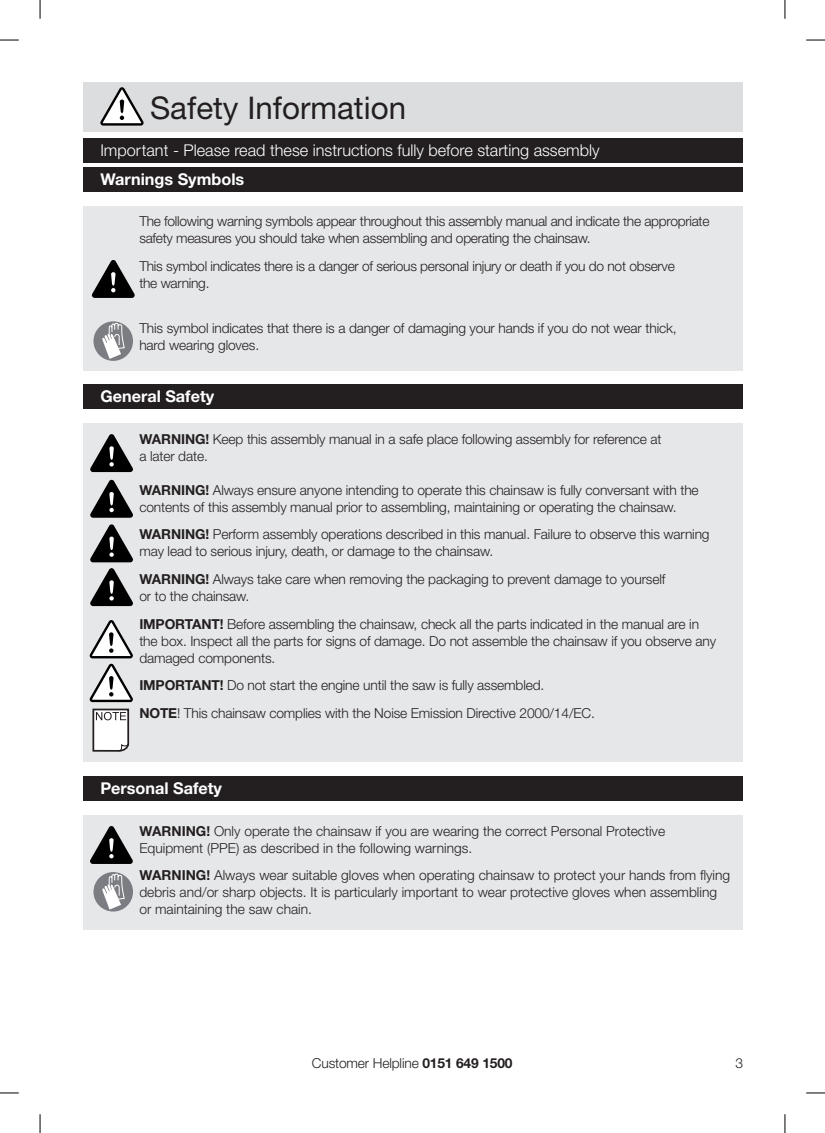
<style>
.page{position:relative;width:825px;height:1133px;background:#fff}
.page>*{position:absolute;margin:0;border:0;box-sizing:border-box;transform-origin:0 0}
.t1{font:31.25px "Helvetica Neue LT Std";color:#231f20}
.t2{font:300 16.25px "Helvetica Neue LT Std";color:#fff}
.t3{font:700 16.25px "Helvetica Neue LT Std";color:#fff}
.t4{font:300 13.75px/17px "Helvetica Neue LT Std";letter-spacing:-.01em;color:#231f20}
.s1{font-weight:700}
</style>
<div class="page">
<div style="left:83px;top:83px;width:659px;height:49px;background:#dcdddf"></div>
<div style="left:83px;top:138px;width:659px;height:25px;background:#231f20"></div>
<svg style="left:100px;top:87px;width:43px;height:39px"></svg>
<div style="left:83px;top:206px;width:659px;height:164px;background:#e6e7e9"></div>
<div style="left:83px;top:167px;width:659px;height:24px;background:#231f20"></div>
<div style="left:93px;top:321px;width:40px;height:40px;background:#7c7d82;border-radius:50%"></div>
<svg style="left:102px;top:323px;width:23px;height:36px"></svg>
<svg style="left:92px;top:260px;width:43px;height:38px"></svg>
<div style="left:83px;top:384px;width:659px;height:25px;background:#231f20"></div>
<div style="left:83px;top:776px;width:659px;height:25px;background:#231f20"></div>
<div style="left:83px;top:423px;width:659px;height:339px;background:#e6e7e9"></div>
<svg style="left:90px;top:434px;width:43px;height:38px"></svg>
<svg style="left:90px;top:480px;width:43px;height:37px"></svg>
<svg style="left:90px;top:524px;width:43px;height:38px"></svg>
<svg style="left:90px;top:568px;width:43px;height:38px"></svg>
<svg style="left:90px;top:620px;width:43px;height:132px"></svg>
<div style="left:83px;top:815px;width:659px;height:114px;background:#e6e7e9"></div>
<svg style="left:90px;top:826px;width:43px;height:37px"></svg>
<div style="left:93px;top:872px;width:40px;height:39px;background:#7c7d82;border-radius:50%"></div>
<svg style="left:102px;top:873px;width:23px;height:36px"></svg>
<svg style="left:0;top:39px;width:19px;height:2px"></svg>
<svg style="left:806px;top:39px;width:18px;height:2px"></svg>
<svg style="left:0;top:1092px;width:19px;height:1px"></svg>
<svg style="left:806px;top:1092px;width:18px;height:1px"></svg>
<svg style="left:39px;top:0;width:2px;height:19px"></svg>
<svg style="left:39px;top:1114px;width:2px;height:18px"></svg>
<svg style="left:784px;top:0;width:1px;height:19px"></svg>
<svg style="left:784px;top:1114px;width:1px;height:18px"></svg>
<h1 class="t1" style="left:150px;top:89px;width:257px">Safety Information</h1>
<p class="t2" style="left:100px;top:140px;width:500px">Important - Please read these instructions fully before starting assembly</p>
<p class="t3" style="left:100px;top:169px;width:145px">Warnings Symbols</p>
<p class="t4" style="left:139px;top:212px;width:571px">The following warning symbols appear throughout this assembly manual and indicate the appropriate safety measures you should take when assembling and operating the chainsaw.</p>
<p class="t4" style="left:139px;top:257px;width:536px">This symbol indicates there is a danger of serious personal injury or death if you do not observe the warning.</p>
<p class="t4" style="left:139px;top:319px;width:538px">This symbol indicates that there is a danger of damaging your hands if you do not wear thick, hard wearing gloves.</p>
<p class="t3" style="left:100px;top:386px;width:115px">General Safety</p>
<p class="t4" style="left:139px;top:430px;width:523px"><span class="s1">WARNING!</span> Keep this assembly manual in a safe place following assembly for reference at a later date.</p>
<p class="t4" style="left:139px;top:481px;width:560px"><span class="s1">WARNING!</span> Always ensure anyone intending to operate this chainsaw is fully conversant with the contents of this assembly manual prior to assembling, maintaining or operating the chainsaw.</p>
<p class="t4" style="left:139px;top:525px;width:571px"><span class="s1">WARNING!</span> Perform assembly operations described in this manual. Failure to observe this warning may lead to serious injury, death, or damage to the chainsaw.</p>
<p class="t4" style="left:139px;top:570px;width:527px"><span class="s1">WARNING!</span> Always take care when removing the packaging to prevent damage to yourself or to the chainsaw.</p>
<p class="t4" style="left:139px;top:615px;width:578px"><span class="s1">IMPORTANT!</span> Before assembling the chainsaw, check all the parts indicated in the manual are in the box. Inspect all the parts for signs of damage. Do not assemble the chainsaw if you observe any damaged components.</p>
<p class="t4" style="left:139px;top:671px;width:457px;line-height:27.6px"><span class="s1">IMPORTANT!</span> Do not start the engine until the saw is fully assembled.<br><span class="s1">NOTE</span>! This chainsaw complies with the Noise Emission Directive 2000/14/EC.</p>
<p class="t3" style="left:100px;top:778px;width:123px">Personal Safety</p>
<p class="t4" style="left:139px;top:822px;width:527px"><span class="s1">WARNING!</span> Only operate the chainsaw if you are wearing the correct Personal Protective<br>Equipment (PPE) as described in the following warnings.</p>
<p class="t4" style="left:139px;top:866px;width:592px"><span class="s1">WARNING!</span> Always wear suitable gloves when operating chainsaw to protect your hands from flying debris and/or sharp objects. It is particularly important to wear protective gloves when assembling or maintaining the saw chain.</p>
<p class="t4" style="left:312px;top:1054px;width:202px">Customer Helpline <span class="s1">0151 649 1500</span></p>
<p class="t4" style="left:735px;top:1054px;width:9px">3</p>
</div>
